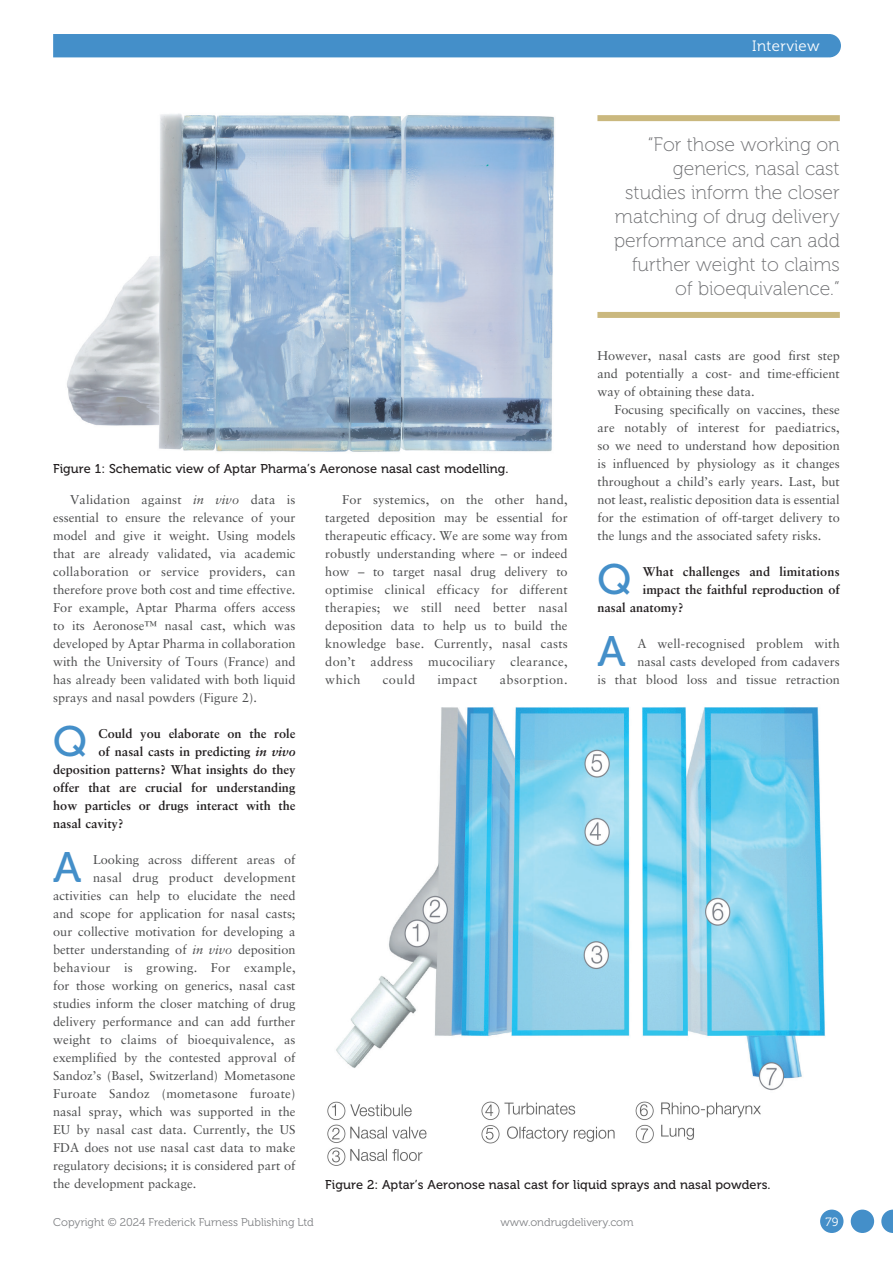
<style>
.page{position:relative;width:893px;height:1263px;background:#fff}
.page>*{position:absolute;margin:0;border:0;box-sizing:border-box;transform-origin:0 0}
.MF_body_no_indent{font:42.45px "Museo 500";color:#448fc9}
.t1{font:19.5px/24px "Museo 100";color:#6c6d70;text-align:right}
.t2{font:15px "Museo 300";letter-spacing:.025em;color:#fff}
.MF_body{font:12.75px/18px "Sabon LT Std";color:#4b4c4d;text-align:justify}
.MF_body_no_indent-2{font:12.75px/18px "Sabon LT Std";color:#4b4c4d;text-align:right}
.MF_body_no_indent-3{font:700 12.75px "Sabon LT Std";color:#231f20}
.MF_Captions{font:12.75px "Museo 500";letter-spacing:.005em;color:#231f20}
.MF_body_no_indent-4{font:12.75px "Sabon LT Std";letter-spacing:.02em;color:#4b4c4d}
.MF_body-2{font:12.75px "Sabon LT Std";letter-spacing:.04em;color:#4b4c4d}
.t3{font:12px "Museo 300";color:#fff}
.t4{font:11.25px "Museo 300";color:#808285}
.s1{font-style:italic}
</style>
<div class="page">
<div style="left:597px;top:115px;width:243px;height:6px;background:#cab87e"></div>
<div style="left:597px;top:312px;width:243px;height:6px;background:#cab87e"></div>
<div style="left:53px;top:34px;width:788px;height:23px;background:#448fc9"></div>
<img style="left:67px;top:113px;width:488px;height:339px">
<img style="left:336px;top:707px;width:489px;height:384px">
<img style="left:327px;top:1101px;width:434px;height:65px">
<svg style="left:881px;top:1209px;width:12px;height:24px"></svg>
<div style="left:851px;top:1209px;width:23px;height:24px;background:#448fc9;border-radius:50%"></div>
<div style="left:820px;top:1209px;width:23px;height:24px;background:#448fc9;border-radius:50%"></div>
<p class="t2" style="left:752px;top:37px;width:69px">Interview</p>
<p class="t1" style="left:614px;top:133px;width:227px">“For those working on generics, nasal cast studies inform the closer matching of drug delivery performance and can add further weight to claims of bioequivalence.”</p>
<p class="MF_body" style="left:597px;top:346px;width:244px">However, nasal casts are good first step and potentially a cost- and time-efficient way of obtaining these data.</p>
<p class="MF_body" style="left:597px;top:400px;width:244px;text-indent:17px">Focusing specifically on vaccines, these are notably of interest for paediatrics, so we need to understand how deposition is influenced by physiology as it changes throughout a child’s early years. Last, but not least, realistic deposition data is essential for the estimation of off-target delivery to the lungs and the associated safety risks.</p>
<p class="MF_body_no_indent" style="left:597px;top:556px;width:35px">Q</p>
<p class="MF_body_no_indent-3" style="left:643px;top:564px;width:198px">What challenges and limitations</p>
<p class="MF_Captions" style="left:53px;top:462px;width:457px">Figure 1: Schematic view of Aptar Pharma’s Aeronose nasal cast modelling.</p>
<p class="MF_body" style="left:53px;top:490px;width:244px;text-indent:17px">Validation against <span class="s1">in vivo</span> data is essential to ensure the relevance of your model and give it weight. Using models that are already validated, via academic collaboration or service providers, can therefore prove both cost and time effective.<br>For example, Aptar Pharma offers access to its Aeronose™ nasal cast, which was developed by Aptar Pharma in collaboration with the University of Tours (France) and has already been validated with both liquid sprays and nasal powders (Figure 2).</p>
<p class="MF_body_no_indent" style="left:53px;top:718px;width:35px">Q</p>
<p class="MF_body_no_indent-3" style="left:98px;top:726px;width:199px">Could you elaborate on the role</p>
<p class="MF_body" style="left:325px;top:490px;width:244px;text-indent:17px">For systemics, on the other hand, targeted deposition may be essential for therapeutic efficacy. We are some way from robustly understanding where – or indeed how – to target nasal drug delivery to optimise clinical efficacy for different therapies; we still need better nasal deposition data to help us to build the knowledge base. Currently, nasal casts don’t address mucociliary clearance, which</p>
<p class="MF_body_no_indent-3" style="left:643px;top:582px;width:199px">impact the faithful reproduction of</p>
<p class="MF_body_no_indent-3" style="left:597px;top:600px;width:88px">nasal anatomy?</p>
<p class="MF_body_no_indent" style="left:597px;top:628px;width:30px">A</p>
<p class="MF_body_no_indent-2" style="left:597px;top:634px;width:244px">A well-recognised problem with<br>nasal casts developed from cadavers<br>is that blood loss and tissue retraction</p>
<p class="MF_body" style="left:383px;top:670px;width:34px">could</p>
<p class="MF_body" style="left:437px;top:670px;width:42px">impact</p>
<p class="MF_body-2" style="left:500px;top:672px;width:70px">absorption.</p>
<p class="MF_body_no_indent-3" style="left:98px;top:744px;width:199px">of nasal casts in predicting <span class="s1">in vivo</span></p>
<p class="MF_body_no_indent-3" style="left:53px;top:762px;width:244px">deposition patterns? What insights do they</p>
<p class="MF_body_no_indent-3" style="left:53px;top:780px;width:244px">offer that are crucial for understanding</p>
<p class="MF_body_no_indent-3" style="left:53px;top:798px;width:244px">how particles or drugs interact with the</p>
<p class="MF_body_no_indent-3" style="left:53px;top:816px;width:72px">nasal cavity?</p>
<p class="MF_body_no_indent" style="left:53px;top:844px;width:30px">A</p>
<p class="MF_body_no_indent-2" style="left:93px;top:850px;width:204px">Looking across different areas of</p>
<p class="MF_body_no_indent-2" style="left:93px;top:868px;width:204px">nasal drug product development</p>
<p class="MF_body_no_indent-2" style="left:53px;top:886px;width:244px">activities can help to elucidate the need</p>
<p class="MF_body_no_indent-2" style="left:53px;top:904px;width:244px">and scope for application for nasal casts;</p>
<p class="MF_body_no_indent-2" style="left:53px;top:922px;width:244px">our collective motivation for developing a</p>
<p class="MF_body_no_indent-2" style="left:53px;top:940px;width:244px">better understanding of <span class="s1">in vivo</span> deposition</p>
<p class="MF_body_no_indent-4" style="left:53px;top:960px;width:244px">behaviour is growing. For example,</p>
<p class="MF_body_no_indent-2" style="left:53px;top:976px;width:244px">for those working on generics, nasal cast</p>
<p class="MF_body_no_indent-2" style="left:53px;top:994px;width:244px">studies inform the closer matching of drug</p>
<p class="MF_body_no_indent-2" style="left:53px;top:1012px;width:244px">delivery performance and can add further</p>
<p class="MF_body_no_indent-2" style="left:53px;top:1030px;width:244px">weight to claims of bioequivalence, as</p>
<p class="MF_body_no_indent-2" style="left:53px;top:1048px;width:244px">exemplified by the contested approval of</p>
<p class="MF_body_no_indent-2" style="left:53px;top:1066px;width:244px">Sandoz’s (Basel, Switzerland) Mometasone</p>
<p class="MF_body_no_indent-2" style="left:53px;top:1084px;width:244px">Furoate Sandoz (mometasone furoate)</p>
<p class="MF_body_no_indent-2" style="left:53px;top:1102px;width:244px">nasal spray, which was supported in the</p>
<p class="MF_body_no_indent-2" style="left:53px;top:1120px;width:244px">EU by nasal cast data. Currently, the US</p>
<p class="MF_body_no_indent-2" style="left:53px;top:1138px;width:244px">FDA does not use nasal cast data to make</p>
<p class="MF_body_no_indent-2" style="left:53px;top:1156px;width:244px">regulatory decisions; it is considered part of</p>
<p class="MF_body_no_indent-2" style="left:53px;top:1174px;width:145px">the development package.</p>
<p class="MF_Captions" style="left:325px;top:1177px;width:447px">Figure 2: Aptar’s Aeronose nasal cast for liquid sprays and nasal powders.</p>
<p class="t4" style="left:53px;top:1216px;width:262px">Copyright © 2024 Frederick Furness Publishing Ltd</p>
<p class="t4" style="left:500px;top:1216px;width:135px">www.ondrugdelivery.com</p>
<p class="t3" style="left:826px;top:1215px;width:14px">79</p>
</div>
